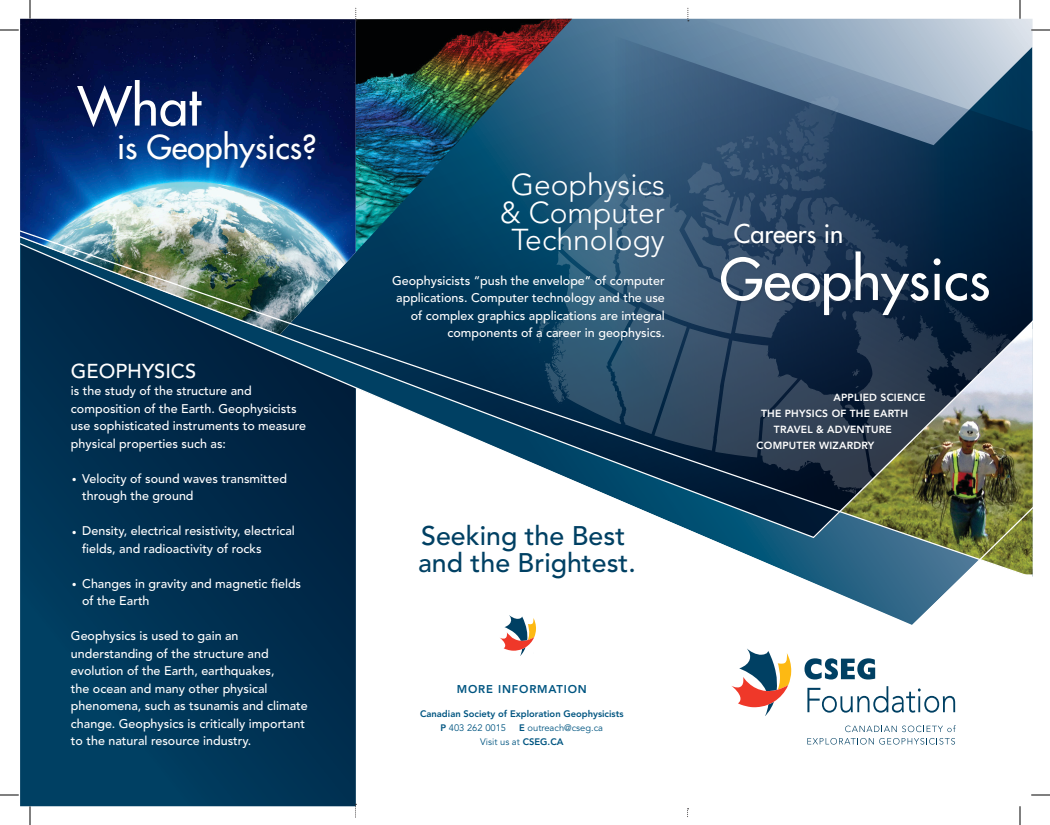
<style>
.page{position:relative;width:1050px;height:825px;background:#fff}
.page>*{position:absolute;margin:0;border:0;box-sizing:border-box;transform-origin:0 0}
.t1{font:56px "Futura";color:#fff}
.t2{font:52.5px "Futura";color:#fff}
.t3{font:32.12px "Futura";color:#fff}
.t4{font:300 30px/27.5px "Avenir";color:#fff;text-align:center}
.t5{font:500 26.75px/26.8px "Avenir";color:#004063}
.t6{font:25.25px "Futura";color:#fff}
.t7{font:500 20px "Avenir";color:#fff}
.t8{font:500 12.5px/17.5px "Avenir";color:#fff}
.t9{font:800 11.25px "Avenir";letter-spacing:.075em;color:#005581}
.t10{font:800 10.25px "Avenir";letter-spacing:.02em;color:#fff}
.t11{font:800 9.38px/13.8px "Avenir";color:#005581}
.t12{font:9.38px/13.8px "Avenir";color:#005581}
.s1{font-size:25px}
.s2{font-weight:400}
.s3{font-weight:800}
</style>
<div class="page">
<svg style="left:807px;top:686px;width:148px;height:27px"></svg>
<svg style="left:731px;top:648px;width:60px;height:68px"></svg>
<svg style="left:805px;top:658px;width:70px;height:22px"></svg>
<svg style="left:845px;top:725px;width:111px;height:7px"></svg>
<svg style="left:807px;top:738px;width:148px;height:7px"></svg>
<svg style="left:500px;top:628px;width:36px;height:28px"></svg>
<svg style="left:572px;top:19px;width:461px;height:163px;background:#61809a"></svg>
<svg style="left:21px;top:628px;width:335px;height:178px;background:#003759"></svg>
<img style="left:20px;top:19px;width:336px;height:163px">
<img style="left:356px;top:19px;width:216px;height:163px">
<svg style="left:538px;top:96px;width:334px;height:86px;background:#315677"></svg>
<div style="left:75px;top:79px;width:131px;height:52px;background:#231f20;opacity:.16"></div>
<div style="left:118px;top:130px;width:202px;height:42px;background:#231f20;opacity:.16"></div>
<svg style="left:20px;top:583px;width:935px;height:45px"></svg>
<img style="left:20px;top:182px;width:1013px;height:401px">
<svg style="left:355px;top:8px;width:2px;height:13px"></svg>
<svg style="left:355px;top:804px;width:1px;height:14px"></svg>
<svg style="left:0;top:29px;width:19px;height:2px"></svg>
<svg style="left:1031px;top:29px;width:19px;height:2px"></svg>
<svg style="left:0;top:794px;width:19px;height:2px"></svg>
<svg style="left:1031px;top:794px;width:19px;height:2px"></svg>
<svg style="left:29px;top:0;width:2px;height:19px"></svg>
<svg style="left:29px;top:806px;width:2px;height:19px"></svg>
<svg style="left:1019px;top:0;width:2px;height:19px"></svg>
<svg style="left:1019px;top:806px;width:2px;height:19px"></svg>
<h2 class="t2" style="left:78px;top:72px;width:125px">What</h2>
<h3 class="t3" style="left:117px;top:126px;width:201px">is Geophysics?</h3>
<h3 class="t7" style="left:71px;top:359px;width:127px">GEOPHYSICS</h3>
<p class="t8" style="left:71px;top:382px;width:237px">is the study of the structure and composition of the Earth. Geophysicists use sophisticated instruments to measure physical properties such as:</p>
<p class="t8" style="left:82px;top:470px;width:206px;text-indent:-11px"><span class="s1">.</span> Velocity of sound waves transmitted through the ground</p>
<p class="t8" style="left:82px;top:522px;width:214px;text-indent:-11px"><span class="s1">.</span> Density, electrical resistivity, electrical fields, and radioactivity of rocks</p>
<p class="t8" style="left:82px;top:575px;width:221px;text-indent:-11px"><span class="s1">.</span> Changes in gravity and magnetic fields of the Earth</p>
<p class="t8" style="left:71px;top:627px;width:238px">Geophysics is used to gain an understanding of the structure and evolution of the Earth, earthquakes,<br>the ocean and many other physical phenomena, such as tsunamis and climate change. Geophysics is critically important to the natural resource industry.</p>
<h3 class="t4" style="left:500px;top:171px;width:167px">Geophysics &amp; Computer<br>Technology</h3>
<p class="t8" style="left:392px;top:272px;width:274px;text-align:right">Geophysicists “push the envelope” of computer applications. Computer technology and the use of complex graphics applications are integral components of a career in geophysics.</p>
<h3 class="t5" style="left:418px;top:524px;width:219px">Seeking the Best and the Brightest.</h3>
<p class="t9" style="left:457px;top:683px;width:132px">MORE INFORMATION</p>
<p class="t11" style="left:441px;top:707px;width:185px;text-indent:-20px">Canadian Society of Exploration Geophysicists<br>P <span class="s2">403 262 0015</span></p>
<p class="t12" style="left:480px;top:721px;width:124px;text-indent:39px"><span class="s3">E</span> outreach@cseg.ca<br>Visit us at <span class="s3">CSEG.CA</span></p>
<h3 class="t6" style="left:734px;top:218px;width:111px">Careers in</h3>
<h1 class="t1" style="left:720px;top:243px;width:272px">Geophysics</h1>
<p class="t10" style="left:833px;top:391px;width:94px">APPLIED SCIENCE</p>
<p class="t10" style="left:761px;top:407px;width:149px">THE PHYSICS OF THE EARTH</p>
<p class="t10" style="left:774px;top:423px;width:119px">TRAVEL &amp; ADVENTURE</p>
<p class="t10" style="left:757px;top:440px;width:119px">COMPUTER WIZARDRY</p>
</div>
